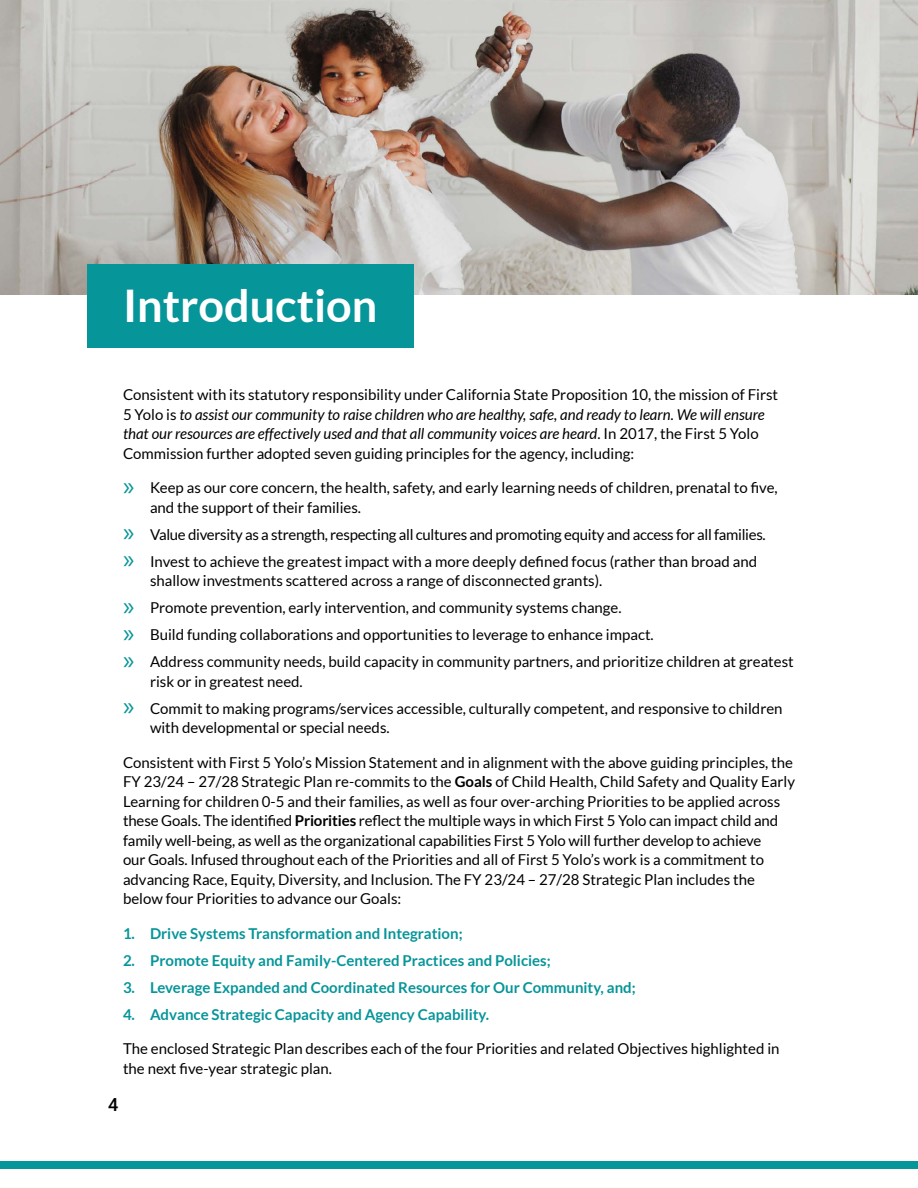
<style>
.page{position:relative;width:918px;height:1188px;background:#fff}
.page>*{position:absolute;margin:0;border:0;box-sizing:border-box;transform-origin:0 0}
.t1{font:700 45px "Lato";color:#fff}
.t2{font:500 18px "Roboto";color:#000}
.t3{font:15px/19.5px "Lato";color:#000}
.t4{font:700 15px "Lato";color:#069599}
.t5{font:15px "Lato";letter-spacing:-.02em;color:#000}
.s1{font-style:italic}
.s2{font-family:"Myriad Pro";font-size:27px;color:#069599}
.s3{font-weight:700}
</style>
<div class="page">
<div style="left:0;top:1161px;width:918px;height:7px;background:#069599"></div>
<img style="left:0;top:0;width:918px;height:295px">
<div style="left:87px;top:265px;width:327px;height:83px;background:#069599"></div>
<p class="t1" style="left:123px;top:280px;width:256px">Introduction</p>
<p class="t3" style="left:123px;top:385px;width:657px">Consistent with its statutory responsibility under California State Proposition 10, the mission of First 5 Yolo is <span class="s1">to assist our community to raise children who are healthy, safe, and ready to learn. We will ensure that our resources are effectively used and that all community voices are heard</span>. In 2017, the First 5 Yolo Commission further adopted seven guiding principles for the agency, including:</p>
<p class="t3" style="left:150px;top:478px;width:629px;text-indent:-27px"><span class="s2">»</span> Keep as our core concern, the health, safety, and early learning needs of children, prenatal to five, and the support of their families.</p>
<p class="t5" style="left:123px;top:526px;width:644px"><span class="s2">»</span> Value diversity as a strength, respecting all cultures and promoting equity and access for all families.</p>
<p class="t3" style="left:150px;top:552px;width:609px;text-indent:-27px"><span class="s2">»</span> Invest to achieve the greatest impact with a more deeply defined focus (rather than broad and shallow investments scattered across a range of disconnected grants).</p>
<p class="t3" style="left:123px;top:598px;width:500px"><span class="s2">»</span> Promote prevention, early intervention, and community systems change.</p>
<p class="t3" style="left:123px;top:625px;width:532px"><span class="s2">»</span> Build funding collaborations and opportunities to leverage to enhance impact.</p>
<p class="t3" style="left:150px;top:652px;width:645px;text-indent:-27px"><span class="s2">»</span> Address community needs, build capacity in community partners, and prioritize children at greatest risk or in greatest need.</p>
<p class="t3" style="left:150px;top:699px;width:634px;text-indent:-27px"><span class="s2">»</span> Commit to making programs/services accessible, culturally competent, and responsive to children with developmental or special needs.</p>
<p class="t3" style="left:123px;top:753px;width:674px">Consistent with First 5 Yolo’s Mission Statement and in alignment with the above guiding principles, the FY 23/24 – 27/28 Strategic Plan re-commits to the <span class="s3">Goals</span> of Child Health, Child Safety and Quality Early Learning for children 0-5 and their families, as well as four over-arching Priorities to be applied across these Goals. The identified <span class="s3">Priorities</span> reflect the multiple ways in which First 5 Yolo can impact child and family well-being, as well as the organizational capabilities First 5 Yolo will further develop to achieve<br>our Goals. Infused throughout each of the Priorities and all of First 5 Yolo’s work is a commitment to advancing Race, Equity, Diversity, and Inclusion. The FY 23/24 – 27/28 Strategic Plan includes the below four Priorities to advance our Goals:</p>
<p class="t4" style="left:123px;top:925px;width:341px">1. Drive Systems Transformation and Integration;</p>
<p class="t4" style="left:123px;top:952px;width:429px">2. Promote Equity and Family-Centered Practices and Policies;</p>
<p class="t4" style="left:123px;top:979px;width:514px">3. Leverage Expanded and Coordinated Resources for Our Community, and;</p>
<p class="t4" style="left:123px;top:1006px;width:368px">4. Advance Strategic Capacity and Agency Capability.</p>
<p class="t3" style="left:123px;top:1039px;width:658px">The enclosed Strategic Plan describes each of the four Priorities and related Objectives highlighted in the next five-year strategic plan.</p>
<p class="t2" style="left:108px;top:1092px;width:12px">4</p>
</div>
